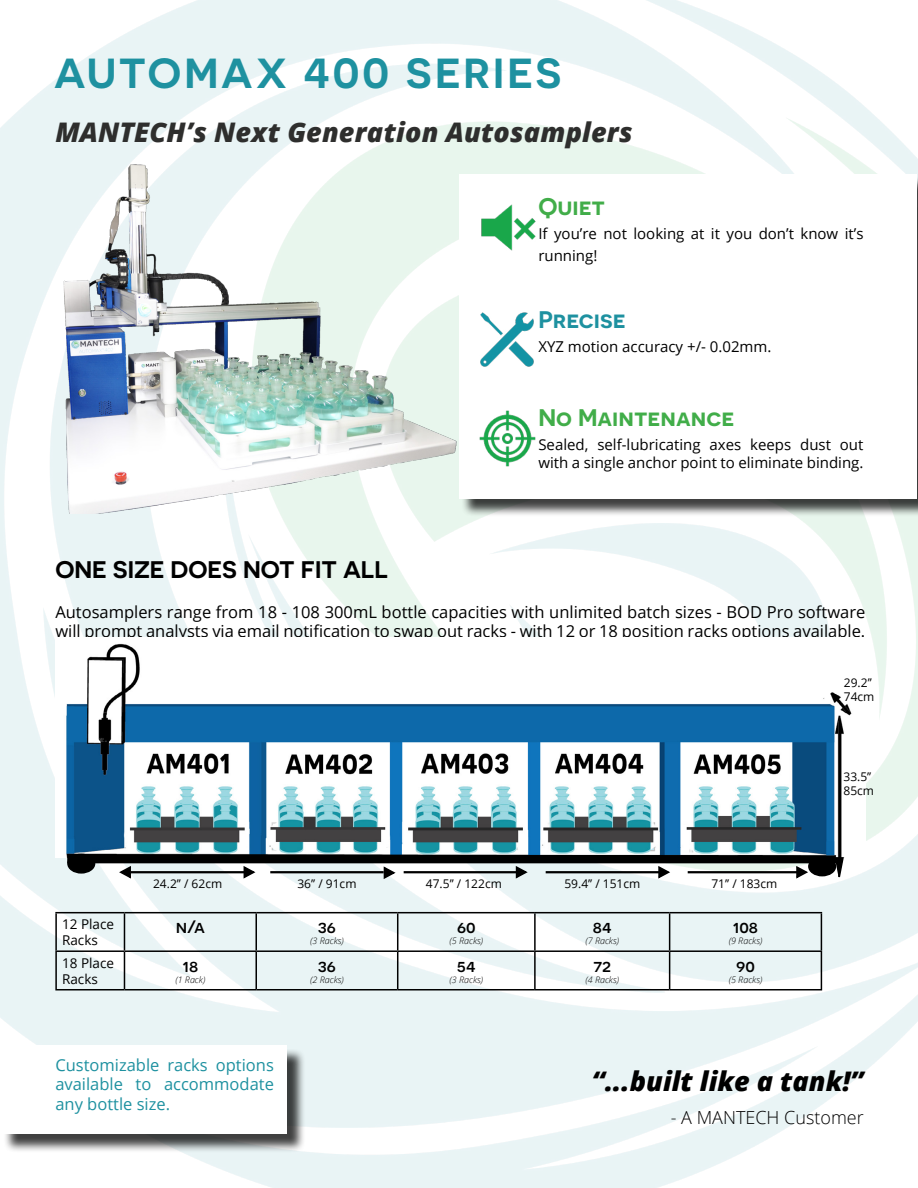
<style>
.page{position:relative;width:918px;height:1188px;background:#fff}
.page>*{position:absolute;margin:0;border:0;box-sizing:border-box;transform-origin:0 0}
.t1{font:600 42px "Novecentosanswide";letter-spacing:.07em;color:#1e91a0}
.t2{font:italic 800 27px "Open Sans";letter-spacing:.005em;color:#2e2e2d}
.t3{font:italic 800 27px "Open Sans";color:#000}
.t4{font:600 24px "Novecentosanswide";color:#000}
.t5{font:600 24px "Novecentosanswide";color:#41ad49}
.t6{font:600 24px "Novecentosanswide";color:#1e91a0}
.t7{font:500 18px "Novecentosanswide";color:#000}
.t8{font:300 18px "Open Sans";color:#000}
.t9{font:16.5px/19.8px "Open Sans";color:#000}
.t10{font:16.5px/19.8px "Open Sans";color:#1e91a0;text-align:justify}
.t11{font:15px/21.6px "Open Sans";color:#000}
.t12{font:13.5px/16.2px "Open Sans";color:#000}
.t13{font:12px/14.4px "Open Sans";color:#000}
.t14{font:italic 300 9px "Open Sans";color:#000}
</style>
<div class="page">
<img style="left:0;top:0;width:918px;height:1188px">
<img style="left:55px;top:637px;width:810px;height:221px">
<div style="left:67px;top:858px;width:769px;height:5px;border:2px solid #000"></div>
<div style="left:68px;top:854px;width:27px;height:19px;background:#000;border-radius:50%"></div>
<div style="left:67px;top:854px;width:28px;height:20px;border:2px solid #000;border-radius:50%"></div>
<div style="left:809px;top:857px;width:26px;height:19px;background:#000;border-radius:50%"></div>
<div style="left:808px;top:856px;width:28px;height:20px;border:2px solid #000;border-radius:50%"></div>
<hr style="left:55px;top:912px;width:69px;height:1px;background:#000">
<hr style="left:55px;top:913px;width:2px;height:37px;background:#000">
<hr style="left:124px;top:912px;width:132px;height:1px;background:#000">
<hr style="left:124px;top:913px;width:1px;height:37px;background:#000">
<hr style="left:256px;top:912px;width:142px;height:1px;background:#000">
<hr style="left:255px;top:913px;width:2px;height:37px;background:#000">
<hr style="left:398px;top:912px;width:137px;height:1px;background:#000">
<hr style="left:397px;top:913px;width:1px;height:37px;background:#000">
<hr style="left:535px;top:912px;width:135px;height:1px;background:#000">
<hr style="left:534px;top:913px;width:2px;height:37px;background:#000">
<hr style="left:670px;top:912px;width:152px;height:1px;background:#000">
<hr style="left:669px;top:913px;width:1px;height:37px;background:#000">
<hr style="left:821px;top:913px;width:1px;height:37px;background:#000">
<hr style="left:55px;top:950px;width:69px;height:2px;background:#000">
<hr style="left:55px;top:952px;width:2px;height:37px;background:#000">
<hr style="left:124px;top:950px;width:132px;height:2px;background:#000">
<hr style="left:124px;top:952px;width:1px;height:37px;background:#000">
<hr style="left:256px;top:950px;width:142px;height:2px;background:#000">
<hr style="left:255px;top:952px;width:2px;height:37px;background:#000">
<hr style="left:398px;top:950px;width:137px;height:2px;background:#000">
<hr style="left:397px;top:952px;width:1px;height:37px;background:#000">
<hr style="left:535px;top:950px;width:135px;height:2px;background:#000">
<hr style="left:534px;top:952px;width:2px;height:37px;background:#000">
<hr style="left:670px;top:950px;width:152px;height:2px;background:#000">
<hr style="left:669px;top:952px;width:1px;height:37px;background:#000">
<hr style="left:821px;top:952px;width:1px;height:37px;background:#000">
<hr style="left:55px;top:989px;width:69px;height:1px;background:#000">
<hr style="left:124px;top:989px;width:132px;height:1px;background:#000">
<hr style="left:256px;top:989px;width:142px;height:1px;background:#000">
<hr style="left:398px;top:989px;width:137px;height:1px;background:#000">
<hr style="left:535px;top:989px;width:135px;height:1px;background:#000">
<hr style="left:670px;top:989px;width:152px;height:1px;background:#000">
<svg style="left:834px;top:856px;width:11px;height:23px"></svg>
<hr style="left:131px;top:871px;width:113px;height:2px;background:#000">
<hr style="left:270px;top:871px;width:114px;height:2px;background:#000">
<hr style="left:404px;top:871px;width:113px;height:2px;background:#000">
<hr style="left:546px;top:871px;width:113px;height:2px;background:#000">
<hr style="left:688px;top:871px;width:113px;height:2px;background:#000">
<svg style="left:119px;top:865px;width:13px;height:15px"></svg>
<svg style="left:243px;top:865px;width:13px;height:15px"></svg>
<svg style="left:383px;top:865px;width:13px;height:15px"></svg>
<svg style="left:515px;top:865px;width:13px;height:15px"></svg>
<svg style="left:658px;top:865px;width:13px;height:15px"></svg>
<svg style="left:795px;top:865px;width:14px;height:15px"></svg>
<div style="left:3px;top:1048px;width:303px;height:105px;background:#000;opacity:.75"></div>
<div style="left:1px;top:1046px;width:286px;height:88px;background:#fff"></div>
<img style="left:54px;top:159px;width:405px;height:354px">
<div style="left:461px;top:176px;width:457px;height:341px;background:#000;opacity:.75"></div>
<div style="left:459px;top:174px;width:458px;height:325px;background:#fff"></div>
<img style="left:481px;top:204px;width:55px;height:47px">
<img style="left:480px;top:312px;width:54px;height:55px">
<img style="left:479px;top:410px;width:57px;height:57px">
<h1 class="t1" style="left:54px;top:48px;width:509px">AUTOMAX 400 SERIES</h1>
<h2 class="t2" style="left:55px;top:112px;width:579px">MANTECH’s Next Generation Autosamplers</h2>
<h3 class="t5" style="left:538px;top:192px;width:68px">Quiet</h3>
<p class="t11" style="left:538px;top:222px;width:327px">If you’re not looking at it you don’t know it’s running!</p>
<h3 class="t6" style="left:538px;top:305px;width:89px">Precise</h3>
<p class="t11" style="left:538px;top:335px;width:235px">XYZ motion accuracy +/- 0.02mm.</p>
<h3 class="t5" style="left:538px;top:403px;width:197px">No Maintenance</h3>
<p class="t11" style="left:538px;top:435px;width:327px;line-height:18px">Sealed, self-lubricating axes keeps dust out with a single anchor point to eliminate binding.</p>
<h3 class="t4" style="left:55px;top:555px;width:334px">ONE SIZE DOES NOT FIT ALL</h3>
<p class="t9" style="left:55px;top:601px;width:811px">Autosamplers range from 18 - 108 300mL bottle capacities with unlimited batch sizes - BOD Pro software will prompt analysts via email notification to swap out racks - with 12 or 18 position racks options available.</p>
<p class="t13" style="left:844px;top:675px;width:32px">29.2’’<br>74cm</p>
<p class="t13" style="left:153px;top:876px;width:71px">24.2’’ / 62cm</p>
<p class="t13" style="left:297px;top:876px;width:61px">36’’ / 91cm</p>
<p class="t13" style="left:426px;top:876px;width:77px">47.5’’ / 122cm</p>
<p class="t13" style="left:564px;top:876px;width:77px">59.4’’ / 151cm</p>
<p class="t13" style="left:711px;top:876px;width:67px">71’’ / 183cm</p>
<p class="t12" style="left:62px;top:916px;width:54px">12 Place<br>Racks</p>
<p class="t7" style="left:176px;top:916px;width:31px">n/a</p>
<p class="t7" style="left:318px;top:916px;width:20px">36</p>
<p class="t14" style="left:310px;top:935px;width:35px">(3 Racks)</p>
<p class="t12" style="left:62px;top:954px;width:54px">18 Place<br>Racks</p>
<p class="t7" style="left:183px;top:955px;width:17px">18</p>
<p class="t14" style="left:175px;top:973px;width:31px">(1 Rack)</p>
<p class="t7" style="left:318px;top:955px;width:20px">36</p>
<p class="t14" style="left:310px;top:973px;width:35px">(2 Racks)</p>
<p class="t7" style="left:457px;top:916px;width:20px">60</p>
<p class="t14" style="left:450px;top:935px;width:35px">(5 Racks)</p>
<p class="t7" style="left:457px;top:955px;width:20px">54</p>
<p class="t14" style="left:450px;top:973px;width:35px">(3 Racks)</p>
<p class="t7" style="left:593px;top:916px;width:20px">84</p>
<p class="t14" style="left:585px;top:935px;width:35px">(7 Racks)</p>
<p class="t7" style="left:593px;top:955px;width:19px">72</p>
<p class="t14" style="left:585px;top:973px;width:35px">(4 Racks)</p>
<p class="t7" style="left:733px;top:916px;width:27px">108</p>
<p class="t14" style="left:729px;top:935px;width:35px">(9 Racks)</p>
<p class="t7" style="left:736px;top:955px;width:20px">90</p>
<p class="t14" style="left:729px;top:973px;width:35px">(5 Racks)</p>
<p class="t13" style="left:843px;top:769px;width:32px">33.5’’<br>85cm</p>
<p class="t10" style="left:55px;top:1054px;width:220px">Customizable racks options available to accommodate any bottle size.</p>
<h2 class="t3" style="left:592px;top:1061px;width:273px">“...built like a tank!”</h2>
<p class="t8" style="left:671px;top:1105px;width:194px">- A MANTECH Customer</p>
</div>
